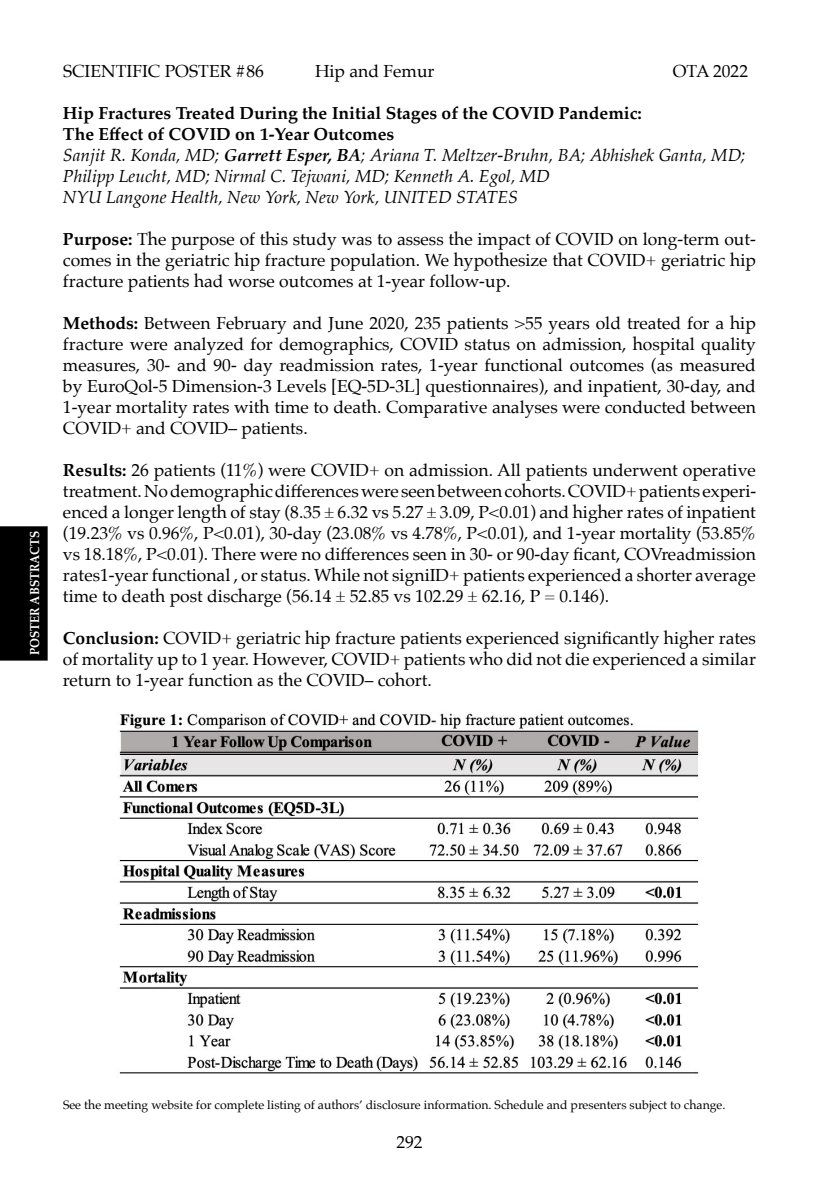
<style>
.page{position:relative;width:819px;height:1197px;background:#fff}
.page>*{position:absolute;margin:0;border:0;box-sizing:border-box;transform-origin:0 0}
.t1{font:17.5px/21px "Palatino";color:#000;text-align:justify}
.t2{font:italic 17.5px/21px "Palatino";color:#000}
.t3{font:700 13.12px "Palatino";color:#fff;scale:.9 1}
.t4{font:12.25px "Palatino";color:#000}
.s1{font-weight:700;font-style:normal}
.s2{font-weight:700}
</style>
<div class="page">
<div style="left:0;top:526px;width:48px;height:135px;background:#000"></div>
<img style="left:119px;top:713px;width:580px;height:361px">
<p class="t3" style="left:24px;top:655px;width:140px;rotate:-90deg">POSTER ABSTRACTS</p>
<p class="t1" style="left:63px;top:61px;width:202px">SCIENTIFIC POSTER #86</p>
<p class="t1" style="left:315px;top:61px;width:121px">Hip and Femur</p>
<p class="t1" style="left:673px;top:61px;width:77px">OTA 2022</p>
<p class="t2" style="left:63px;top:103px;width:684px"><span class="s1">Hip Fractures Treated During the Initial Stages of the COVID Pandemic:<br>The Effect of COVID on 1-Year Outcomes<br></span>Sanjit R. Konda, MD; <span class="s2">Garrett Esper, BA</span>; Ariana T. Meltzer-Bruhn, BA; Abhishek Ganta, MD; Philipp Leucht, MD; Nirmal C. Tejwani, MD; Kenneth A. Egol, MD<br>NYU Langone Health, New York, New York, UNITED STATES</p>
<p class="t1" style="left:63px;top:229px;width:695px"><span class="s2">Purpose:</span> The purpose of this study was to assess the impact of COVID on long-term out&shy;comes in the geriatric hip fracture population. We hypothesize that COVID+ geriatric hip fracture patients had worse outcomes at 1-year follow-up.</p>
<p class="t1" style="left:63px;top:313px;width:695px"><span class="s2">Methods:</span> Between February and June 2020, 235 patients &gt;55 years old treated for a hip fracture were analyzed for demographics, COVID status on admission, hospital quality measures, 30- and 90- day readmission rates, 1-year functional outcomes (as measured by EuroQol-5 Dimension-3 Levels [EQ-5D-3L] questionnaires), and inpatient, 30-day, and 1-year mortality rates with time to death. Comparative analyses were conducted between COVID+ and COVID– patients.</p>
<p class="t1" style="left:63px;top:460px;width:695px"><span class="s2">Results:</span> 26 patients (11%) were COVID+ on admission. All patients underwent operative treatment. No demographic differences were seen between cohorts. COVID+ patients experi&shy;enced a longer length of stay (8.35 ± 6.32 vs 5.27 ± 3.09, P&lt;0.01) and higher rates of inpatient (19.23% vs 0.96%, P&lt;0.01), 30-day (23.08% vs 4.78%, P&lt;0.01), and 1-year mortality (53.85% vs 18.18%, P&lt;0.01). There were no differences seen in 30- or 90-day ficant, COVreadmission rates1-year functional , or status. While not signiID+ patients experienced a shorter average time to death post discharge (56.14 ± 52.85 vs 102.29 ± 62.16, P = 0.146).</p>
<p class="t1" style="left:63px;top:628px;width:695px"><span class="s2">Conclusion:</span> COVID+ geriatric hip fracture patients experienced significantly higher rates of mortality up to 1 year. However, COVID+ patients who did not die experienced a similar return to 1-year function as the COVID– cohort.</p>
<p class="t4" style="left:63px;top:1094px;width:664px">See the meeting website for complete listing of authors’ disclosure information. Schedule and presenters subject to change.</p>
<p class="t1" style="left:396px;top:1132px;width:28px">292</p>
</div>
